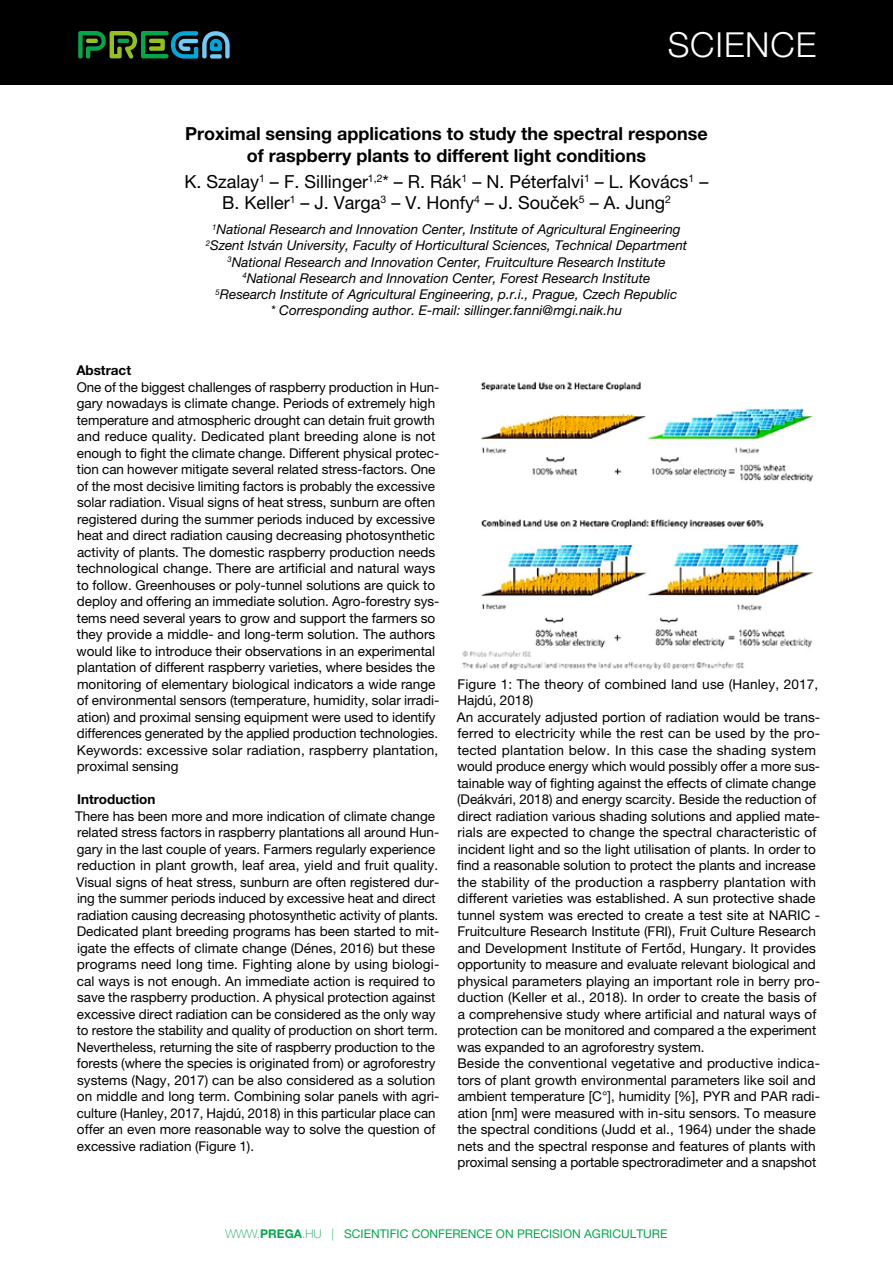
<style>
.page{position:relative;width:893px;height:1263px;background:#fff}
.page>*{position:absolute;margin:0;border:0;box-sizing:border-box;transform-origin:0 0}
.t1{font:300 34.5px "Helvetica Neue LT Pro";letter-spacing:.025em;color:#fff}
.t2{font:18px/21.6px "Helvetica Neue LT Pro";color:#000;text-align:center}
.t3{font:700 18px/21.6px "Helvetica Neue LT Pro";color:#000;text-align:center}
.t4{font:13.5px/16.5px "Helvetica Neue LT Pro";letter-spacing:-.005em;color:#000}
.t5{font:italic 13.5px/16.2px "Helvetica Neue LT Pro";color:#000;text-align:center}
.t6{font:700 13.5px "Helvetica Neue LT Pro";letter-spacing:-.005em;color:#000}
.t7{font:12px "Helvetica Neue LT Pro";color:#04a64a}
.s1{font-weight:100}
.s2{font-weight:700}
</style>
<div class="page">
<div style="left:0;top:0;width:893px;height:85px;background:#000"></div>
<img style="left:462px;top:381px;width:352px;height:289px">
<svg style="left:78px;top:31px;width:152px;height:28px"></svg>
<h1 class="t1" style="left:668px;top:24px;width:150px">SCIENCE</h1>
<h2 class="t3" style="left:185px;top:123px;width:524px">Proximal sensing applications to study the spectral response of raspberry plants to different light conditions</h2>
<h2 class="t2" style="left:184px;top:170px;width:525px">K. Szalay<sup>1</sup> – F. Sillinger<sup>1,2</sup>* – R. Rák<sup>1</sup> – N. Péterfalvi<sup>1</sup> – L. Kovács<sup>1</sup> –<br>B. Keller<sup>1</sup> – J. Varga<sup>3</sup> – V. Honfy<sup>4</sup> – J. Souček<sup>5</sup> – A. Jung<sup>2</sup></h2>
<p class="t5" style="left:206px;top:221px;width:483px"><sup>1</sup>National Research and Innovation Center, Institute of Agricultural Engineering <sup>2</sup>Szent István University, Faculty of Horticultural Sciences, Technical Department <sup>3</sup>National Research and Innovation Center, Fruitculture Research Institute <sup>4</sup>National Research and Innovation Center, Forest Research Institute<br><sup>5</sup>Research Institute of Agricultural Engineering, p.r.i., Prague, Czech Republic<br>* Corresponding author. E-mail: sillinger.fanni@mgi.naik.hu</p>
<p class="t6" style="left:76px;top:362px;width:56px">Abstract</p>
<p class="t4" style="left:77px;top:378px;width:364px">One of the biggest challenges of raspberry production in Hun&shy;gary nowadays is climate change. Periods of extremely high temperature and atmospheric drought can detain fruit growth and reduce quality. Dedicated plant breeding alone is not enough to fight the climate change. Different physical protec&shy;tion can however mitigate several related stress-factors. One of the most decisive limiting factors is probably the excessive solar radiation. Visual signs of heat stress, sunburn are often registered during the summer periods induced by excessive heat and direct radiation causing decreasing photosynthetic activity of plants. The domestic raspberry production needs technological change. There are artificial and natural ways to follow. Greenhouses or poly-tunnel solutions are quick to deploy and offering an immediate solution. Agro-forestry sys&shy;tems need several years to grow and support the farmers so they provide a middle- and long-term solution. The authors would like to introduce their observations in an experimental plantation of different raspberry varieties, where besides the monitoring of elementary biological indicators a wide range of environmental sensors (temperature, humidity, solar irradi&shy;ation) and proximal sensing equipment were used to identify differences generated by the applied production technologies.<br>Keywords: excessive solar radiation, raspberry plantation, proximal sensing</p>
<p class="t6" style="left:77px;top:791px;width:80px">Introduction</p>
<p class="t4" style="left:75px;top:807px;width:366px">There has been more and more indication of climate change related stress factors in raspberry plantations all around Hun&shy;gary in the last couple of years. Farmers regularly experience reduction in plant growth, leaf area, yield and fruit quality.<br>Visual signs of heat stress, sunburn are often registered dur&shy;ing the summer periods induced by excessive heat and direct radiation causing decreasing photosynthetic activity of plants.<br>Dedicated plant breeding programs has been started to mit&shy;igate the effects of climate change (Dénes, 2016) but these programs need long time. Fighting alone by using biologi&shy;cal ways is not enough. An immediate action is required to save the raspberry production. A physical protection against excessive direct radiation can be considered as the only way to restore the stability and quality of production on short term.<br>Nevertheless, returning the site of raspberry production to the forests (where the species is originated from) or agroforestry systems (Nagy, 2017) can be also considered as a solution on middle and long term. Combining solar panels with agri&shy;culture (Hanley, 2017, Hajdú, 2018) in this particular place can offer an even more reasonable way to solve the question of excessive radiation (Figure 1).</p>
<p class="t4" style="left:457px;top:675px;width:365px">Figure 1: The theory of combined land use (Hanley, 2017, Hajdú, 2018)<br>An accurately adjusted portion of radiation would be trans&shy;ferred to electricity while the rest can be used by the pro&shy;tected plantation below. In this case the shading system would produce energy which would possibly offer a more sus&shy;tainable way of fighting against the effects of climate change (Deákvári, 2018) and energy scarcity. Beside the reduction of direct radiation various shading solutions and applied mate&shy;rials are expected to change the spectral characteristic of incident light and so the light utilisation of plants. In order to find a reasonable solution to protect the plants and increase the stability of the production a raspberry plantation with different varieties was established. A sun protective shade tunnel system was erected to create a test site at NARIC - Fruitculture Research Institute (FRI), Fruit Culture Research and Development Institute of Fertőd, Hungary. It provides opportunity to measure and evaluate relevant biological and physical parameters playing an important role in berry pro&shy;duction (Keller et al., 2018). In order to create the basis of a comprehensive study where artificial and natural ways of protection can be monitored and compared a the experiment was expanded to an agroforestry system.<br>Beside the conventional vegetative and productive indica&shy;tors of plant growth environmental parameters like soil and ambient temperature [C°], humidity [%], PYR and PAR radi&shy;ation [nm] were measured with in-situ sensors. To measure the spectral conditions (Judd et al., 1964) under the shade nets and the spectral response and features of plants with proximal sensing a portable spectroradimeter and a snapshot</p>
<p class="t7" style="left:226px;top:1226px;width:443px"><span class="s1">WWW.</span><span class="s2">PREGA</span><span class="s1">.HU |</span> SCIENTIFIC CONFERENCE ON PRECISION AGRICULTURE</p>
</div>
